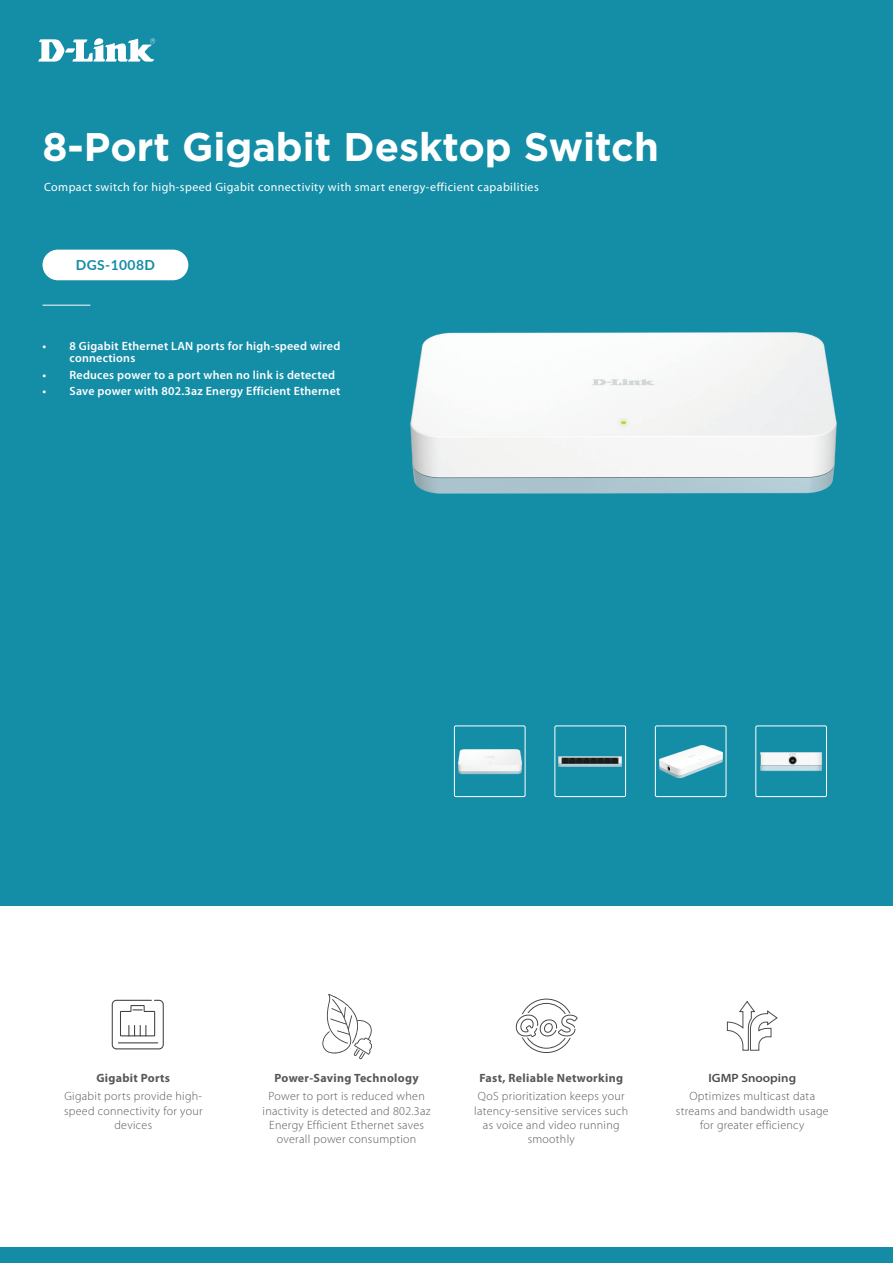
<style>
.page{position:relative;width:893px;height:1263px;background:#fff}
.page>*{position:absolute;margin:0;border:0;box-sizing:border-box;transform-origin:0 0}
.t1{font:700 39.9px "Gotham";color:#fff}
.t2{font:700 13.8px "Lato";letter-spacing:.03em;color:#148ca6}
.t3{font:300 12px/14.4px "Myriad Pro";letter-spacing:.025em;color:#57585a;text-align:center}
.t4{font:600 12px/12px "Myriad Pro";letter-spacing:.02em;color:#fff}
.t5{font:12px "Myriad Pro";letter-spacing:.035em;color:#fff}
.t6{font:700 12px "Myriad Pro";letter-spacing:.025em;color:#57585a}
.t7{font:12px "Myriad Variable Concept";color:#4b4c4d}
</style>
<div class="page">
<div style="left:0;top:1248px;width:893px;height:15px;background:#148ca6"></div>
<div style="left:0;top:0;width:893px;height:906px;background:#148da7"></div>
<img style="left:410px;top:332px;width:427px;height:162px">
<div style="left:43px;top:250px;width:145px;height:30px;background:#fff;border-radius:15px"></div>
<hr style="left:43px;top:305px;width:47px;height:1px;background:#fff">
<img style="left:458px;top:749px;width:65px;height:26px">
<div style="left:454px;top:725px;width:71px;height:72px;border:1px solid #fff;border-radius:2px"></div>
<img style="left:558px;top:756px;width:64px;height:11px">
<div style="left:554px;top:725px;width:72px;height:72px;border:1px solid #fff;border-radius:2px"></div>
<img style="left:659px;top:745px;width:64px;height:34px">
<div style="left:655px;top:725px;width:71px;height:72px;border:1px solid #fff;border-radius:2px"></div>
<img style="left:760px;top:752px;width:62px;height:19px">
<div style="left:755px;top:725px;width:72px;height:72px;border:1px solid #fff;border-radius:2px"></div>
<svg style="left:38px;top:38px;width:117px;height:24px"></svg>
<svg style="left:112px;top:1000px;width:52px;height:49px"></svg>
<svg style="left:516px;top:998px;width:61px;height:55px"></svg>
<svg style="left:322px;top:994px;width:50px;height:65px"></svg>
<svg style="left:726px;top:1000px;width:52px;height:51px"></svg>
<h1 class="t1" style="left:43px;top:120px;width:618px">8-Port Gigabit Desktop Switch</h1>
<p class="t5" style="left:44px;top:181px;width:496px">Compact switch for high-speed Gigabit connectivity with smart energy-efficient capabilities</p>
<p class="t2" style="left:76px;top:255px;width:81px">DGS-1008D</p>
<p class="t4" style="left:70px;top:341px;width:272px;text-indent:-27px">• 8 Gigabit Ethernet LAN ports for high-speed wired connections</p>
<p class="t4" style="left:43px;top:369px;width:294px">• Reduces power to a port when no link is detected</p>
<p class="t4" style="left:43px;top:385px;width:299px">• Save power with 802.3az Energy Efficient Ethernet</p>
<p class="t6" style="left:96px;top:1071px;width:75px">Gigabit Ports</p>
<p class="t3" style="left:64px;top:1089px;width:140px">Gigabit ports provide high&shy;speed connectivity for your devices</p>
<p class="t6" style="left:275px;top:1071px;width:146px">Power-Saving Technology</p>
<p class="t3" style="left:263px;top:1089px;width:170px">Power to port is reduced when inactivity is detected and 802.3az<br>Energy Efficient Ethernet saves overall power consumption</p>
<p class="t6" style="left:479px;top:1071px;width:145px">Fast, Reliable Networking</p>
<p class="t3" style="left:474px;top:1089px;width:156px">QoS prioritization keeps your latency-sensitive services such as voice and video running smoothly</p>
<p class="t7" style="left:709px;top:1071px;width:89px">IGMP Snooping</p>
<p class="t3" style="left:676px;top:1089px;width:154px">Optimizes multicast data streams and bandwidth usage for greater efficiency</p>
</div>
